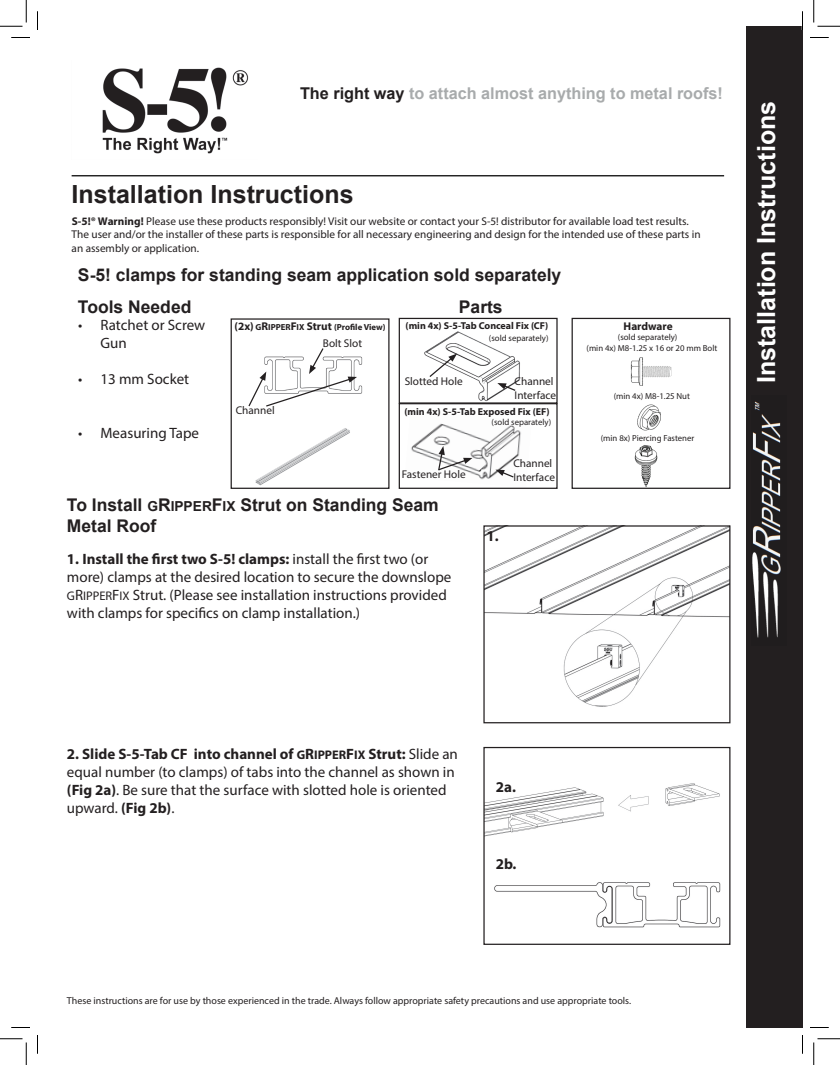
<style>
.page{position:relative;width:840px;height:1065px;background:#fff}
.page>*{position:absolute;margin:0;border:0;box-sizing:border-box;transform-origin:0 0}
.t1{font:700 25px "Arial";color:#fff}
.t2{font:700 25px "Arial";color:#231f20}
.t3{font:700 17.5px/21px "Arial";color:#231f20}
.t4{font:700 16.25px "Arial";color:#a8abac}
.t5{font:15px/18px "Myriad Pro";color:#231f20}
.t6{font:700 15px "Myriad Pro";color:#231f20}
.t7{font:11.25px/13.5px "Myriad Pro";color:#231f20}
.t8{font:700 11.25px "Myriad Pro";color:#231f20}
.t9{font:10px "Myriad Pro";color:#231f20}
.t10{font:700 10px "Myriad Pro";color:#231f20}
.t11{font:8.75px "Myriad Pro";color:#231f20}
.t12{font:700 8.75px "Myriad Pro";color:#231f20}
.s1{color:#231f20}
.s2{font-weight:700}
.s3{font-size:11.25px}
.s4{font-size:13.75px}
.s5{font-size:12.5px}
.s6{font-weight:700;font-size:12.5px}
</style>
<div class="page">
<img style="left:494px;top:882px;width:227px;height:46px">
<img style="left:485px;top:783px;width:235px;height:54px">
<div style="left:483px;top:747px;width:248px;height:198px;border:1px solid #231f20"></div>
<img style="left:634px;top:445px;width:24px;height:42px">
<img style="left:255px;top:428px;width:95px;height:58px">
<img style="left:102px;top:67px;width:147px;height:87px">
<div style="left:746px;top:26px;width:56px;height:1002px;background:#231f20"></div>
<hr style="left:72px;top:175px;width:652px;height:1px;background:#000">
<img style="left:485px;top:527px;width:244px;height:180px">
<div style="left:483px;top:525px;width:248px;height:198px;border:1px solid #231f20"></div>
<img style="left:357px;top:356px;width:6px;height:38px">
<div style="left:231px;top:318px;width:159px;height:171px;border:1px solid #231f20"></div>
<img style="left:424px;top:331px;width:96px;height:71px">
<div style="left:399px;top:318px;width:159px;height:86px;border:1px solid #231f20"></div>
<div style="left:572px;top:318px;width:159px;height:171px;border:1px solid #231f20"></div>
<img style="left:411px;top:423px;width:110px;height:57px">
<div style="left:399px;top:403px;width:159px;height:86px;border:1px solid #231f20"></div>
<img style="left:630px;top:357px;width:42px;height:29px">
<img style="left:637px;top:404px;width:24px;height:27px">
<svg style="left:248px;top:348px;width:109px;height:59px"></svg>
<svg style="left:428px;top:354px;width:29px;height:24px"></svg>
<svg style="left:437px;top:446px;width:35px;height:26px"></svg>
<svg style="left:496px;top:470px;width:19px;height:9px"></svg>
<img style="left:752px;top:401px;width:29px;height:237px">
<svg style="left:497px;top:383px;width:20px;height:9px"></svg>
<svg style="left:11px;top:37px;width:19px;height:1px"></svg>
<svg style="left:810px;top:37px;width:19px;height:1px"></svg>
<svg style="left:11px;top:1027px;width:19px;height:1px"></svg>
<svg style="left:810px;top:1027px;width:19px;height:1px"></svg>
<svg style="left:37px;top:11px;width:1px;height:19px"></svg>
<svg style="left:37px;top:1035px;width:1px;height:19px"></svg>
<svg style="left:802px;top:11px;width:1px;height:19px"></svg>
<svg style="left:802px;top:1035px;width:1px;height:19px"></svg>
<svg style="left:0;top:0;width:27px;height:27px"></svg>
<svg style="left:0;top:1039px;width:27px;height:26px"></svg>
<svg style="left:814px;top:0;width:26px;height:27px"></svg>
<svg style="left:814px;top:1039px;width:26px;height:26px"></svg>
<p class="t4" style="left:300px;top:83px;width:425px"><span class="s1">The right way</span> to attach almost anything to metal roofs!</p>
<h1 class="t2" style="left:72px;top:178px;width:283px">Installation Instructions</h1>
<p class="t7" style="left:72px;top:214px;width:631px"><span class="s2">S-5!® Warning!</span> Please use these products responsibly! Visit our website or contact your S-5! distributor for available load test results.<br>The user and/or the installer of these parts is responsible for all necessary engineering and design for the intended use of these parts in an assembly or application.</p>
<p class="t3" style="left:78px;top:259px;width:485px;line-height:32.2px">S-5! clamps for standing seam application sold separately<br>Tools Needed</p>
<p class="t3" style="left:459px;top:297px;width:45px">Parts</p>
<p class="t5" style="left:101px;top:315px;width:106px;text-indent:-22px">• Ratchet or Screw<br>Gun</p>
<p class="t5" style="left:78px;top:369px;width:113px">• 13 mm Socket</p>
<p class="t5" style="left:78px;top:423px;width:123px">• Measuring Tape</p>
<p class="t12" style="left:235px;top:322px;width:152px"><span class="s3">(2x)</span> G<span class="s3">R</span>IPPER<span class="s3">F</span>IX <span class="s3">Strut</span> (Profile View)</p>
<p class="t10" style="left:406px;top:319px;width:144px">(min 4x) S-5-Tab Conceal Fix (CF)</p>
<p class="t8" style="left:624px;top:319px;width:51px">Hardware</p>
<p class="t11" style="left:618px;top:331px;width:61px">(sold separately)</p>
<p class="t11" style="left:489px;top:332px;width:61px">(sold separately)</p>
<p class="t7" style="left:323px;top:336px;width:41px">Bolt Slot</p>
<p class="t11" style="left:587px;top:343px;width:132px">(min 4x) M8-1.25 x 16 or 20 mm Bolt</p>
<p class="t7" style="left:236px;top:404px;width:40px">Channel</p>
<p class="t7" style="left:405px;top:375px;width:59px">Slotted Hole</p>
<p class="t7" style="left:515px;top:375px;width:43px">Channel<br>Interface</p>
<p class="t10" style="left:404px;top:405px;width:147px">(min 4x) S-5-Tab Exposed Fix (EF)</p>
<p class="t11" style="left:492px;top:416px;width:61px">(sold separately)</p>
<p class="t7" style="left:402px;top:467px;width:65px">Fastener Hole</p>
<p class="t7" style="left:513px;top:456px;width:43px">Channel<br>Interface</p>
<p class="t11" style="left:614px;top:391px;width:78px">(min 4x) M8-1.25 Nut</p>
<p class="t11" style="left:601px;top:433px;width:95px">(min 8x) Piercing Fastener</p>
<p class="t3" style="left:67px;top:495px;width:373px">To Install <span class="s4">G</span>R<span class="s4">IPPER</span>F<span class="s4">IX</span> Strut on Standing Seam<br>Metal Roof</p>
<p class="t5" style="left:67px;top:550px;width:386px"><span class="s2">1. Install the first two S-5! clamps:</span> install the first two (or more) clamps at the desired location to secure the downslope <span class="s5">G</span>R<span class="s5">IPPER</span>F<span class="s5">IX</span> Strut. (Please see installation instructions provided with clamps for specifics on clamp installation.)</p>
<p class="t6" style="left:487px;top:527px;width:14px">1.</p>
<h1 class="t1" style="left:750px;top:383px;width:283px;rotate:-90deg">Installation Instructions</h1>
<p class="t5" style="left:67px;top:745px;width:393px"><span class="s2">2. Slide S-5-Tab CF into channel of</span> <span class="s6">G</span><span class="s2">R</span><span class="s6">IPPER</span><span class="s2">F</span><span class="s6">IX</span> <span class="s2">Strut:</span> Slide an equal number (to clamps) of tabs into the channel as shown in <span class="s2">(Fig 2a)</span>. Be sure that the surface with slotted hole is oriented upward. <span class="s2">(Fig 2b)</span>.</p>
<p class="t6" style="left:496px;top:777px;width:22px">2a.</p>
<p class="t6" style="left:496px;top:854px;width:22px">2b.</p>
<p class="t9" style="left:67px;top:994px;width:566px">These instructions are for use by those experienced in the trade. Always follow appropriate safety precautions and use appropriate tools.</p>
</div>
